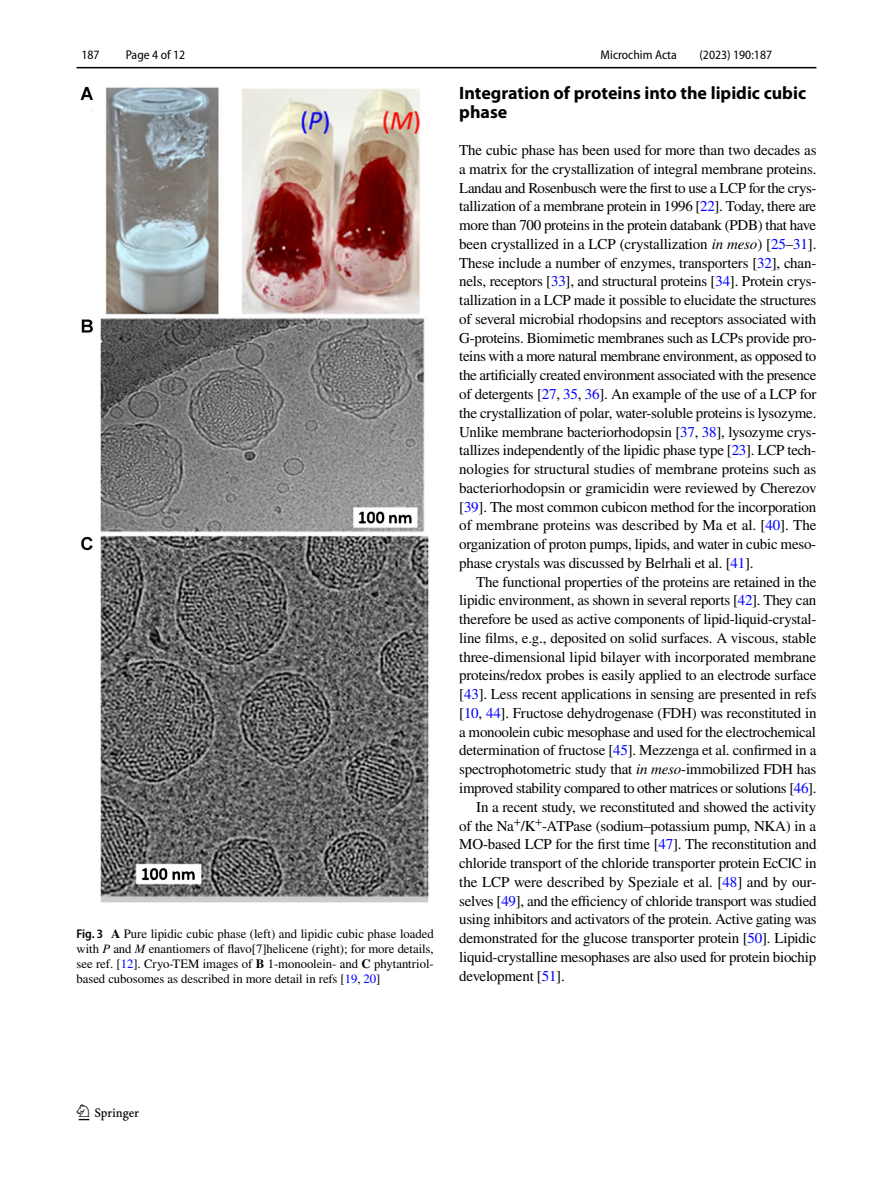
<style>
.page{position:relative;width:893px;height:1187px;background:#fff}
.page>*{position:absolute;margin:0;border:0;box-sizing:border-box;transform-origin:0 0}
.t1{font:22.5px "Springnew Regular 2";color:#000}
.t2{font:700 18px/18.8px "Myriad Pro";color:#000}
.t3{font:15px/18.8px "STIX";letter-spacing:-.015em;color:#000;text-align:justify}
.t4{font:12.75px/15px "STIX";letter-spacing:-.005em;color:#000;text-align:justify}
.t5{font:semi-condensed 12.75px "Myriad Pro";color:#000}
.s1{font-family:"Myriad Pro";font-weight:600;font-stretch:semi-condensed}
.s2{font-weight:700}
.s3{font-style:italic}
.s4{color:#00f}
</style>
<div class="page">
<hr style="left:77px;top:67px;width:739px;height:1px;background:#000">
<img style="left:81px;top:87px;width:348px;height:815px">
<p class="t5" style="left:82px;top:48px;width:20px">187</p>
<p class="t5" style="left:126px;top:48px;width:61px">Page 4 of 12</p>
<p class="t4" style="left:77px;top:926px;width:359px"><span class="s1">Fig. 3</span> <span class="s2">A</span> Pure lipidic cubic phase (left) and lipidic cubic phase loaded with <span class="s3">P</span> and <span class="s3">M</span> enantiomers of flavo[7]helicene (right); for more details, see ref. [<span class="s4">12</span>]. Cryo-TEM images of <span class="s2">B</span> 1-monoolein- and <span class="s2">C</span> phytantriol&shy;based cubosomes as described in more detail in refs [<span class="s4">19</span>, <span class="s4">20</span>]</p>
<p class="t5" style="left:601px;top:48px;width:78px">Microchim Acta</p>
<p class="t5" style="left:699px;top:48px;width:74px">(2023) 190:187</p>
<p class="t2" style="left:459px;top:83px;width:348px">Integration of proteins into the lipidic cubic phase</p>
<p class="t3" style="left:459px;top:142px;width:359px">The cubic phase has been used for more than two decades as a matrix for the crystallization of integral membrane proteins.<br>Landau and Rosenbusch were the first to use a LCP for the crys&shy;tallization of a membrane protein in 1996 [<span class="s4">22</span>]. Today, there are more than 700 proteins in the protein databank (PDB) that have been crystallized in a LCP (crystallization <span class="s3">in meso</span>) [<span class="s4">25</span>–<span class="s4">31</span>].<br>These include a number of enzymes, transporters [<span class="s4">32</span>], chan&shy;nels, receptors [<span class="s4">33</span>], and structural proteins [<span class="s4">34</span>]. Protein crys&shy;tallization in a LCP made it possible to elucidate the structures of several microbial rhodopsins and receptors associated with G-proteins. Biomimetic membranes such as LCPs provide pro&shy;teins with a more natural membrane environment, as opposed to the artificially created environment associated with the presence of detergents [<span class="s4">27</span>, <span class="s4">35</span>, <span class="s4">36</span>]. An example of the use of a LCP for the crystallization of polar, water-soluble proteins is lysozyme.<br>Unlike membrane bacteriorhodopsin [<span class="s4">37</span>, <span class="s4">38</span>], lysozyme crys&shy;tallizes independently of the lipidic phase type [<span class="s4">23</span>]. LCP tech&shy;nologies for structural studies of membrane proteins such as bacteriorhodopsin or gramicidin were reviewed by Cherezov [<span class="s4">39</span>]. The most common cubicon method for the incorporation of membrane proteins was described by Ma et al. [<span class="s4">40</span>]. The organization of proton pumps, lipids, and water in cubic meso&shy;phase crystals was discussed by Belrhali et al. [<span class="s4">41</span>].</p>
<p class="t3" style="left:476px;top:573px;width:342px">The functional properties of the proteins are retained in the</p>
<p class="t3" style="left:459px;top:592px;width:358px">lipidic environment, as shown in several reports [<span class="s4">42</span>]. They can</p>
<p class="t3" style="left:459px;top:610px;width:359px">therefore be used as active components of lipid-liquid-crystal-</p>
<p class="t3" style="left:459px;top:629px;width:359px">line films, e.g., deposited on solid surfaces. A viscous, stable</p>
<p class="t3" style="left:459px;top:648px;width:358px">three-dimensional lipid bilayer with incorporated membrane</p>
<p class="t3" style="left:459px;top:667px;width:359px">proteins/redox probes is easily applied to an electrode surface</p>
<p class="t3" style="left:459px;top:685px;width:359px">[<span class="s4">43</span>]. Less recent applications in sensing are presented in refs</p>
<p class="t3" style="left:459px;top:704px;width:359px">[<span class="s4">10</span>, <span class="s4">44</span>]. Fructose dehydrogenase (FDH) was reconstituted in</p>
<p class="t3" style="left:459px;top:723px;width:358px">a monoolein cubic mesophase and used for the electrochemical</p>
<p class="t3" style="left:459px;top:742px;width:359px">determination of fructose [<span class="s4">45</span>]. Mezzenga et al. confirmed in a</p>
<p class="t3" style="left:459px;top:760px;width:359px">spectrophotometric study that <span class="s3">in meso</span>-immobilized FDH has</p>
<p class="t3" style="left:459px;top:779px;width:359px">improved stability compared to other matrices or solutions [<span class="s4">46</span>].</p>
<p class="t3" style="left:476px;top:798px;width:342px">In a recent study, we reconstituted and showed the activity</p>
<p class="t3" style="left:459px;top:817px;width:359px">of the Na<sup>+</sup>/K<sup>+</sup>-ATPase (sodium–potassium pump, NKA) in a</p>
<p class="t3" style="left:459px;top:835px;width:359px">MO-based LCP for the first time [<span class="s4">47</span>]. The reconstitution and</p>
<p class="t3" style="left:459px;top:854px;width:359px">chloride transport of the chloride transporter protein EcClC in</p>
<p class="t3" style="left:459px;top:873px;width:359px">the LCP were described by Speziale et al. [<span class="s4">48</span>] and by our-</p>
<p class="t3" style="left:459px;top:892px;width:359px">selves [<span class="s4">49</span>], and the efficiency of chloride transport was studied</p>
<p class="t3" style="left:459px;top:910px;width:359px">using inhibitors and activators of the protein. Active gating was</p>
<p class="t3" style="left:459px;top:929px;width:359px">demonstrated for the glucose transporter protein [<span class="s4">50</span>]. Lipidic</p>
<p class="t3" style="left:459px;top:948px;width:358px">liquid-crystalline mesophases are also used for protein biochip</p>
<p class="t3" style="left:459px;top:967px;width:107px">development [<span class="s4">51</span>].</p>
<h1 class="t1" style="left:79px;top:1104px;width:62px">1 3</h1>
</div>
